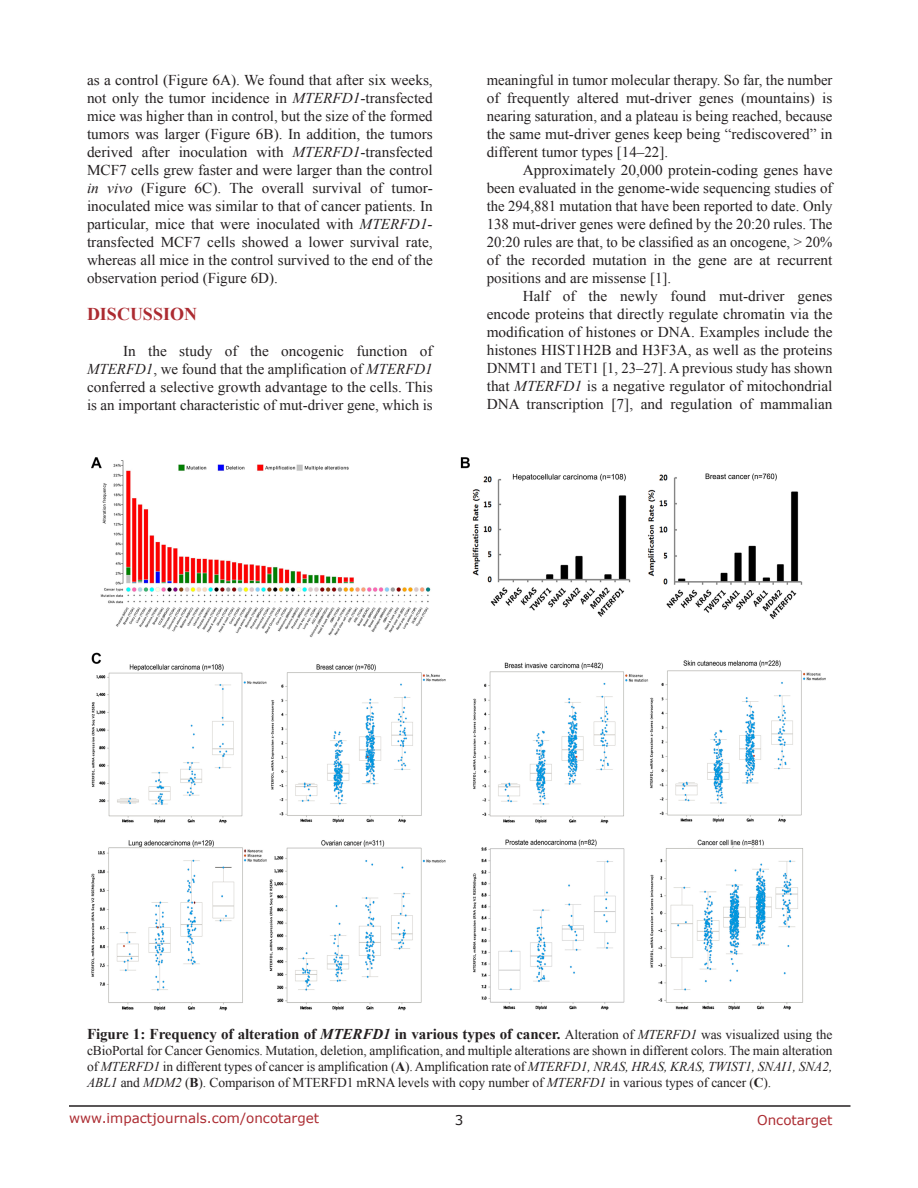
<style>
.page{position:relative;width:918px;height:1188px;background:#fff}
.page>*{position:absolute;margin:0;border:0;box-sizing:border-box;transform-origin:0 0}
.Heading{font:700 18px "Times New Roman";color:#ac2b31}
.BodyText{font:15px/18px "Times New Roman";color:#231f20;text-align:justify}
.FigureText{font:700 15px "Times New Roman";letter-spacing:-.005em;color:#231f20}
.FigureText-2{font:13.5px/16.2px "Times New Roman";letter-spacing:-.005em;color:#231f20;text-align:justify}
.t1{font:13.5px "Verdana";color:#ac2b31}
.t2{font:13.5px "Verdana";color:#231f20}
.s1{font-style:italic}
.s2{font-weight:400;font-size:13.5px}
.s3{font-weight:400;font-style:italic;font-size:13.5px}
.s4{font-weight:700}
</style>
<div class="page">
<hr style="left:69px;top:1105px;width:781px;height:2px;background:#231f20">
<img style="left:92px;top:457px;width:734px;height:553px">
<p class="BodyText" style="left:87px;top:71px;width:347px">as a control (Figure 6A). We found that after six weeks, not only the tumor incidence in <span class="s1">MTERFD1</span>-transfected mice was higher than in control, but the size of the formed tumors was larger (Figure 6B). In addition, the tumors derived after inoculation with <span class="s1">MTERFD1</span>-transfected MCF7 cells grew faster and were larger than the control <span class="s1">in vivo</span> (Figure 6C). The overall survival of tumor&shy;inoculated mice was similar to that of cancer patients. In particular, mice that were inoculated with <span class="s1">MTERFD1</span>- transfected MCF7 cells showed a lower survival rate, whereas all mice in the control survived to the end of the observation period (Figure 6D).</p>
<p class="Heading" style="left:87px;top:302px;width:112px">DISCUSSION</p>
<p class="BodyText" style="left:87px;top:342px;width:347px;text-indent:36px">In the study of the oncogenic function of <span class="s1">MTERFD1</span>, we found that the amplification of <span class="s1">MTERFD1 </span>conferred a selective growth advantage to the cells. This is an important characteristic of mut-driver gene, which is</p>
<p class="BodyText" style="left:487px;top:71px;width:347px">meaningful in tumor molecular therapy. So far, the number of frequently altered mut-driver genes (mountains) is nearing saturation, and a plateau is being reached, because the same mut-driver genes keep being “rediscovered” in different tumor types [14–22].</p>
<p class="BodyText" style="left:487px;top:161px;width:347px;text-indent:36px">Approximately 20,000 protein-coding genes have been evaluated in the genome-wide sequencing studies of the 294,881 mutation that have been reported to date. Only 138 mut-driver genes were defined by the 20:20 rules. The 20:20 rules are that, to be classified as an oncogene, &gt; 20% of the recorded mutation in the gene are at recurrent positions and are missense [1].</p>
<p class="BodyText" style="left:487px;top:287px;width:347px;text-indent:36px">Half of the newly found mut-driver genes encode proteins that directly regulate chromatin via the modification of histones or DNA. Examples include the histones HIST1H2B and H3F3A, as well as the proteins DNMT1 and TET1 [1, 23–27]. A previous study has shown that <span class="s1">MTERFD1</span> is a negative regulator of mitochondrial DNA transcription [7], and regulation of mammalian</p>
<p class="FigureText" style="left:87px;top:1023px;width:747px">Figure 1: Frequency of alteration of <span class="s1">MTERFD1</span> in various types of cancer. <span class="s2">Alteration of</span> <span class="s3">MTERFD1</span> <span class="s2">was visualized using the</span></p>
<p class="FigureText-2" style="left:87px;top:1042px;width:747px">cBioPortal for Cancer Genomics. Mutation, deletion, amplification, and multiple alterations are shown in different colors. The main alteration of <span class="s1">MTERFD1</span> in different types of cancer is amplification (<span class="s4">A</span>). Amplification rate of <span class="s1">MTERFD1, NRAS, HRAS, KRAS, TWIST1, SNAI1, SNA2, ABL1</span> and <span class="s1">MDM2</span> (<span class="s4">B</span>). Comparison of MTERFD1 mRNA levels with copy number of <span class="s1">MTERFD1</span> in various types of cancer (<span class="s4">C</span>).</p>
<p class="t1" style="left:69px;top:1109px;width:252px">www.impactjournals.com/oncotarget</p>
<p class="t2" style="left:455px;top:1111px;width:10px">3</p>
<p class="t1" style="left:757px;top:1111px;width:77px">Oncotarget</p>
</div>
